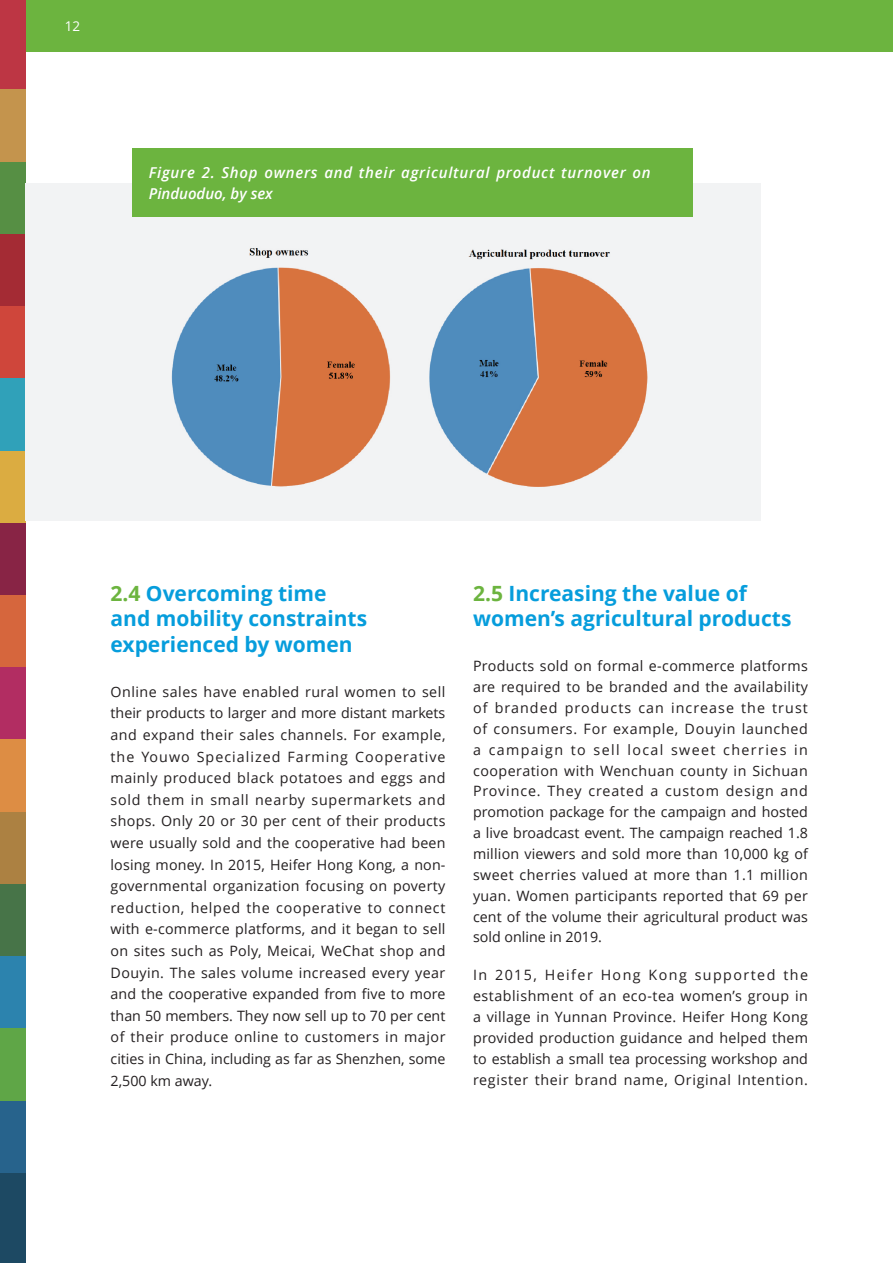
<style>
.page{position:relative;width:893px;height:1263px;background:#fff}
.page>*{position:absolute;margin:0;border:0;box-sizing:border-box;transform-origin:0 0}
._1_1{font:700 21px/25.5px "Open Sans";color:#069ddc}
.t1{font:italic 600 15px/21px "Open Sans";letter-spacing:.05em;color:#fff}
.t2{font:14.25px/21.6px "Open Sans";letter-spacing:.005em;color:#231f20;text-align:justify}
.t3{font:13.5px "Open Sans";color:#fff}
.s1{color:#6cb43f}
</style>
<div class="page">
<div style="left:0;top:0;width:893px;height:51px;background:#6cb43f"></div>
<div style="left:0;top:0;width:26px;height:90px;background:#bd3644"></div>
<div style="left:0;top:90px;width:26px;height:72px;background:#c4944d"></div>
<div style="left:0;top:162px;width:26px;height:72px;background:#568f44"></div>
<div style="left:0;top:234px;width:26px;height:72px;background:#a42b34"></div>
<div style="left:0;top:306px;width:26px;height:73px;background:#cf463b"></div>
<div style="left:0;top:379px;width:26px;height:72px;background:#30a1b9"></div>
<div style="left:0;top:451px;width:26px;height:72px;background:#dbac41"></div>
<div style="left:0;top:523px;width:26px;height:72px;background:#882445"></div>
<div style="left:0;top:595px;width:26px;height:73px;background:#d6663d"></div>
<div style="left:0;top:668px;width:26px;height:72px;background:#b22d62"></div>
<div style="left:0;top:740px;width:26px;height:72px;background:#dd8d44"></div>
<div style="left:0;top:812px;width:26px;height:72px;background:#ac8142"></div>
<div style="left:0;top:884px;width:26px;height:72px;background:#477448"></div>
<div style="left:0;top:956px;width:26px;height:73px;background:#2c83ae"></div>
<div style="left:0;top:1029px;width:26px;height:72px;background:#5fa647"></div>
<div style="left:0;top:1101px;width:26px;height:72px;background:#27638c"></div>
<div style="left:0;top:1173px;width:26px;height:90px;background:#1d4963"></div>
<div style="left:26px;top:184px;width:735px;height:337px;background:#f2f3f4"></div>
<div style="left:132px;top:149px;width:561px;height:68px;background:#6cb43f"></div>
<img style="left:171px;top:248px;width:477px;height:239px">
<p class="t3" style="left:65px;top:16px;width:17px">12</p>
<p class="t1" style="left:149px;top:161px;width:503px">Figure 2. Shop owners and their agricultural product turnover on<br>Pinduoduo, by sex</p>
<p class="_1_1" style="left:111px;top:580px;width:258px"><span class="s1">2.4</span> Overcoming time and mobility constraints experienced by women</p>
<p class="t2" style="left:111px;top:680px;width:336px">Online sales have enabled rural women to sell their products to larger and more distant markets and expand their sales channels. For example, the Youwo Specialized Farming Cooperative mainly produced black potatoes and eggs and sold them in small nearby supermarkets and shops. Only 20 or 30 per cent of their products were usually sold and the cooperative had been losing money. In 2015, Heifer Hong Kong, a non&shy;governmental organization focusing on poverty reduction, helped the cooperative to connect with e-commerce platforms, and it began to sell on sites such as Poly, Meicai, WeChat shop and Douyin. The sales volume increased every year and the cooperative expanded from five to more than 50 members. They now sell up to 70 per cent of their produce online to customers in major cities in China, including as far as Shenzhen, some 2,500 km away.</p>
<p class="_1_1" style="left:473px;top:580px;width:320px"><span class="s1">2.5</span> Increasing the value of women’s agricultural products</p>
<p class="t2" style="left:473px;top:655px;width:336px;line-height:20.9px">Products sold on formal e-commerce platforms are required to be branded and the availability of branded products can increase the trust of consumers. For example, Douyin launched a campaign to sell local sweet cherries in cooperation with Wenchuan county in Sichuan Province. They created a custom design and promotion package for the campaign and hosted a live broadcast event. The campaign reached 1.8 million viewers and sold more than 10,000 kg of sweet cherries valued at more than 1.1 million yuan. Women participants reported that 69 per cent of the volume their agricultural product was sold online in 2019.</p>
<p class="t2" style="left:473px;top:964px;width:336px;line-height:20.9px">In 2015, Heifer Hong Kong supported the establishment of an eco-tea women’s group in a village in Yunnan Province. Heifer Hong Kong provided production guidance and helped them to establish a small tea processing workshop and register their brand name, Original Intention.</p>
</div>
